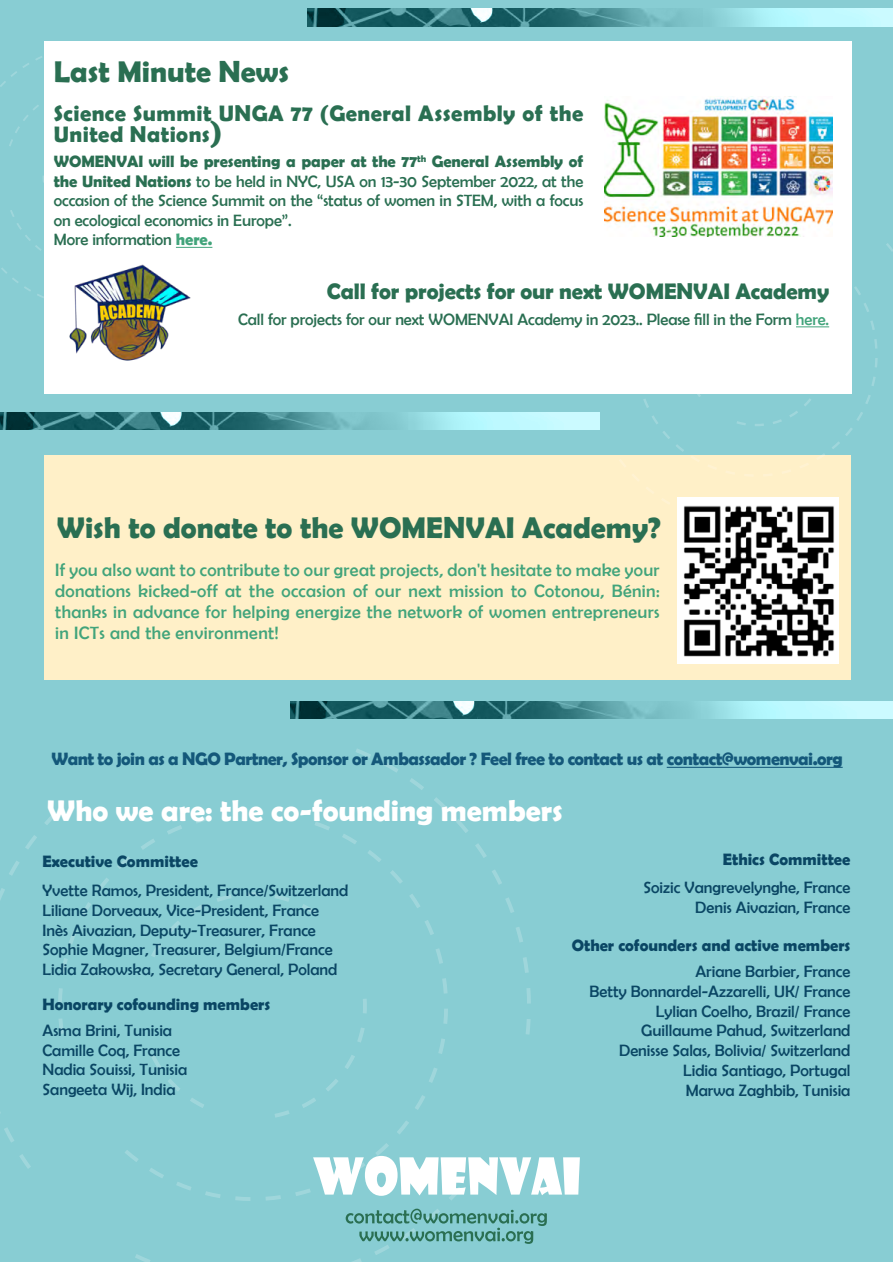
<style>
.page{position:relative;width:893px;height:1263px;background:#fff}
.page>*{position:absolute;margin:0;border:0;box-sizing:border-box;transform-origin:0 0}
.t1{font:700 30px "Berlin Sans FB Demi";color:#2a6f52}
.t2{font:700 30px "Berlin Sans FB Demi";color:#fff}
.t3{font:700 22.5px/21px "Berlin Sans FB Demi";letter-spacing:.02em;color:#2a6f52}
.t4{font:700 22.5px "Berlin Sans FB Demi";letter-spacing:-.005em;color:#2a6f52}
.t5{font:18px/21px "Berlin Sans FB";letter-spacing:.02em;color:#42a47b;text-align:justify}
.t6{font:700 18px "Berlin Sans FB Demi";letter-spacing:-.03em;color:#14587a}
.t7{font:16.5px/19.8px "Berlin Sans FB";color:#14587a}
.t8{font:16.5px/19.5px "Berlin Sans FB";letter-spacing:-.005em;color:#2a6f52}
.t9{font:700 16.5px "Berlin Sans FB Demi";color:#14587a}
.t10{font:700 16.5px "Berlin Sans FB Demi";letter-spacing:-.005em;color:#2a6f52}
.s1{font-size:30px}
.s2{font-family:"Berlin Sans FB Demi";font-weight:700}
.s3{font-family:"Berlin Sans FB Demi";font-weight:700;color:#42a47b}
.s4{color:#42a47b}
</style>
<div class="page">
<div style="left:0;top:0;width:893px;height:1262px;background:#88cdd3"></div>
<div style="left:44px;top:41px;width:807px;height:353px;background:#fff"></div>
<div style="left:44px;top:455px;width:806px;height:224px;background:#fff0c8"></div>
<svg style="left:429px;top:1068px;width:8px;height:15px"></svg>
<svg style="left:438px;top:1039px;width:7px;height:15px"></svg>
<svg style="left:442px;top:978px;width:6px;height:15px"></svg>
<svg style="left:415px;top:1095px;width:10px;height:15px"></svg>
<svg style="left:397px;top:1121px;width:12px;height:13px"></svg>
<svg style="left:443px;top:1009px;width:5px;height:15px"></svg>
<svg style="left:368px;top:850px;width:13px;height:12px"></svg>
<svg style="left:390px;top:870px;width:13px;height:13px"></svg>
<svg style="left:342px;top:834px;width:15px;height:10px"></svg>
<svg style="left:425px;top:920px;width:9px;height:15px"></svg>
<svg style="left:410px;top:894px;width:10px;height:14px"></svg>
<svg style="left:315px;top:822px;width:15px;height:8px"></svg>
<svg style="left:61px;top:958px;width:7px;height:15px"></svg>
<svg style="left:167px;top:825px;width:15px;height:9px"></svg>
<svg style="left:69px;top:929px;width:8px;height:15px"></svg>
<svg style="left:59px;top:1019px;width:5px;height:15px"></svg>
<svg style="left:141px;top:839px;width:14px;height:11px"></svg>
<svg style="left:81px;top:902px;width:10px;height:15px"></svg>
<svg style="left:97px;top:878px;width:12px;height:13px"></svg>
<svg style="left:117px;top:856px;width:13px;height:13px"></svg>
<svg style="left:58px;top:988px;width:5px;height:15px"></svg>
<svg style="left:125px;top:1150px;width:13px;height:12px"></svg>
<svg style="left:205px;top:1191px;width:15px;height:7px"></svg>
<svg style="left:235px;top:1196px;width:15px;height:5px"></svg>
<svg style="left:266px;top:1195px;width:15px;height:5px"></svg>
<svg style="left:176px;top:1182px;width:15px;height:8px"></svg>
<svg style="left:149px;top:1168px;width:15px;height:10px"></svg>
<svg style="left:195px;top:816px;width:16px;height:7px"></svg>
<svg style="left:436px;top:948px;width:7px;height:16px"></svg>
<svg style="left:326px;top:1079px;width:12px;height:12px"></svg>
<svg style="left:345px;top:1055px;width:10px;height:14px"></svg>
<svg style="left:363px;top:999px;width:4px;height:14px"></svg>
<svg style="left:357px;top:1028px;width:8px;height:14px"></svg>
<svg style="left:302px;top:1098px;width:14px;height:10px"></svg>
<svg style="left:246px;top:892px;width:14px;height:4px"></svg>
<svg style="left:275px;top:895px;width:14px;height:7px"></svg>
<svg style="left:302px;top:904px;width:14px;height:10px"></svg>
<svg style="left:151px;top:943px;width:10px;height:14px"></svg>
<svg style="left:168px;top:921px;width:12px;height:12px"></svg>
<svg style="left:190px;top:904px;width:14px;height:10px"></svg>
<svg style="left:151px;top:1055px;width:10px;height:14px"></svg>
<svg style="left:190px;top:1098px;width:14px;height:10px"></svg>
<svg style="left:168px;top:1079px;width:12px;height:12px"></svg>
<svg style="left:217px;top:895px;width:14px;height:7px"></svg>
<svg style="left:275px;top:1110px;width:14px;height:8px"></svg>
<svg style="left:526px;top:1019px;width:5px;height:15px"></svg>
<svg style="left:523px;top:957px;width:6px;height:16px"></svg>
<svg style="left:526px;top:988px;width:5px;height:15px"></svg>
<svg style="left:356px;top:749px;width:15px;height:9px"></svg>
<svg style="left:384px;top:762px;width:14px;height:10px"></svg>
<svg style="left:475px;top:844px;width:12px;height:14px"></svg>
<svg style="left:456px;top:819px;width:12px;height:14px"></svg>
<svg style="left:492px;top:870px;width:10px;height:15px"></svg>
<svg style="left:505px;top:897px;width:9px;height:16px"></svg>
<svg style="left:434px;top:797px;width:13px;height:13px"></svg>
<svg style="left:410px;top:778px;width:14px;height:12px"></svg>
<svg style="left:9px;top:861px;width:10px;height:15px"></svg>
<svg style="left:0;top:888px;width:5px;height:12px"></svg>
<svg style="left:44px;top:812px;width:13px;height:13px"></svg>
<svg style="left:25px;top:835px;width:12px;height:14px"></svg>
<svg style="left:19px;top:1154px;width:12px;height:15px"></svg>
<svg style="left:135px;top:1254px;width:15px;height:8px"></svg>
<svg style="left:4px;top:1128px;width:10px;height:14px"></svg>
<svg style="left:516px;top:927px;width:7px;height:15px"></svg>
<svg style="left:832px;top:428px;width:20px;height:21px"></svg>
<svg style="left:865px;top:395px;width:6px;height:9px"></svg>
<svg style="left:857px;top:412px;width:6px;height:9px"></svg>
<svg style="left:864px;top:303px;width:5px;height:9px"></svg>
<svg style="left:870px;top:321px;width:5px;height:9px"></svg>
<svg style="left:854px;top:287px;width:7px;height:8px"></svg>
<svg style="left:875px;top:358px;width:3px;height:9px"></svg>
<svg style="left:874px;top:339px;width:3px;height:10px"></svg>
<svg style="left:643px;top:399px;width:6px;height:9px"></svg>
<svg style="left:663px;top:431px;width:21px;height:21px"></svg>
<svg style="left:652px;top:416px;width:6px;height:8px"></svg>
<svg style="left:872px;top:377px;width:4px;height:9px"></svg>
<svg style="left:773px;top:419px;width:9px;height:5px"></svg>
<svg style="left:789px;top:411px;width:9px;height:6px"></svg>
<svg style="left:804px;top:399px;width:7px;height:7px"></svg>
<svg style="left:755px;top:424px;width:9px;height:2px"></svg>
<svg style="left:737px;top:421px;width:9px;height:4px"></svg>
<svg style="left:886px;top:243px;width:7px;height:9px"></svg>
<svg style="left:10px;top:210px;width:4px;height:7px"></svg>
<svg style="left:17px;top:223px;width:24px;height:28px"></svg>
<svg style="left:0;top:56px;width:42px;height:90px"></svg>
<svg style="left:37px;top:294px;width:7px;height:4px"></svg>
<svg style="left:1px;top:268px;width:30px;height:23px"></svg>
<img style="left:308px;top:9px;width:585px;height:17px">
<img style="left:0;top:412px;width:600px;height:17px">
<img style="left:290px;top:701px;width:603px;height:17px">
<img style="left:678px;top:498px;width:161px;height:166px">
<img style="left:605px;top:96px;width:227px;height:140px">
<img style="left:69px;top:264px;width:122px;height:97px">
<svg style="left:295px;top:1143px;width:285px;height:57px"></svg>
<svg style="left:346px;top:1208px;width:201px;height:54px"></svg>
<hr style="left:667px;top:767px;width:176px;height:1px;background:#14587a">
<hr style="left:176px;top:247px;width:36px;height:1px;background:#42a47b">
<hr style="left:796px;top:326px;width:33px;height:1px;background:#42a47b">
<h1 class="t1" style="left:54px;top:54px;width:237px">Last Minute News</h1>
<h2 class="t3" style="left:54px;top:102px;width:531px">Science Summit UNGA 77 (General Assembly of the<br>United Nations<span class="s1">)</span></h2>
<p class="t10" style="left:54px;top:152px;width:531px">WOMENVAI will be presenting a paper at the 77<sup>th</sup> General Assembly of</p>
<p class="t8" style="left:54px;top:171px;width:531px"><span class="s2">the United Nations</span> to be held in NYC, USA on 13-30 September 2022, at the occasion of the Science Summit on the “status of women in STEM, with a focus on ecological economics in Europe”.<br>More information <span class="s3">here.</span></p>
<h2 class="t4" style="left:327px;top:278px;width:504px">Call for projects for our next WOMENVAI Academy</h2>
<p class="t8" style="left:238px;top:309px;width:593px">Call for projects for our next WOMENVAI Academy in 2023.. Please fill in the Form <span class="s4">here.</span></p>
<h1 class="t1" style="left:57px;top:510px;width:606px">Wish to donate to the WOMENVAI Academy?</h1>
<p class="t5" style="left:55px;top:559px;width:606px">If you also want to contribute to our great projects, don't hesitate to make your donations kicked-off at the occasion of our next mission to Cotonou, Bénin: thanks in advance for helping energize the network of women entrepreneurs in ICTs and the environment!</p>
<p class="t6" style="left:51px;top:748px;width:793px">Want to join as a NGO Partner, Sponsor or Ambassador ? Feel free to contact us at contact@womenvai.org</p>
<h1 class="t2" style="left:47px;top:794px;width:517px">Who we are: the co-founding members</h1>
<p class="t9" style="left:43px;top:852px;width:157px">Executive Committee</p>
<p class="t7" style="left:43px;top:880px;width:307px">Yvette Ramos, President, France/Switzerland Liliane Dorveaux, Vice-President, France Inès Aivazian, Deputy-Treasurer, France Sophie Magner, Treasurer, Belgium/France Lidia Zakowska, Secretary General, Poland</p>
<p class="t9" style="left:43px;top:995px;width:229px">Honorary cofounding members</p>
<p class="t7" style="left:43px;top:1020px;width:146px">Asma Brini, Tunisia<br>Camille Coq, France<br>Nadia Souissi, Tunisia<br>Sangeeta Wij, India</p>
<p class="t9" style="left:723px;top:849px;width:129px">Ethics Committee</p>
<p class="t7" style="left:643px;top:878px;width:208px;text-align:right">Soizic Vangrevelynghe, France<br>Denis Aivazian, France</p>
<p class="t9" style="left:572px;top:936px;width:280px">Other cofounders and active members</p>
<p class="t7" style="left:589px;top:961px;width:262px;text-align:right">Ariane Barbier, France<br>Betty Bonnardel-Azzarelli, UK/ France<br>Lylian Coelho, Brazil/ France<br>Guillaume Pahud, Switzerland<br>Denisse Salas, Bolivia/ Switzerland<br>Lidia Santiago, Portugal<br>Marwa Zaghbib, Tunisia</p>
</div>
